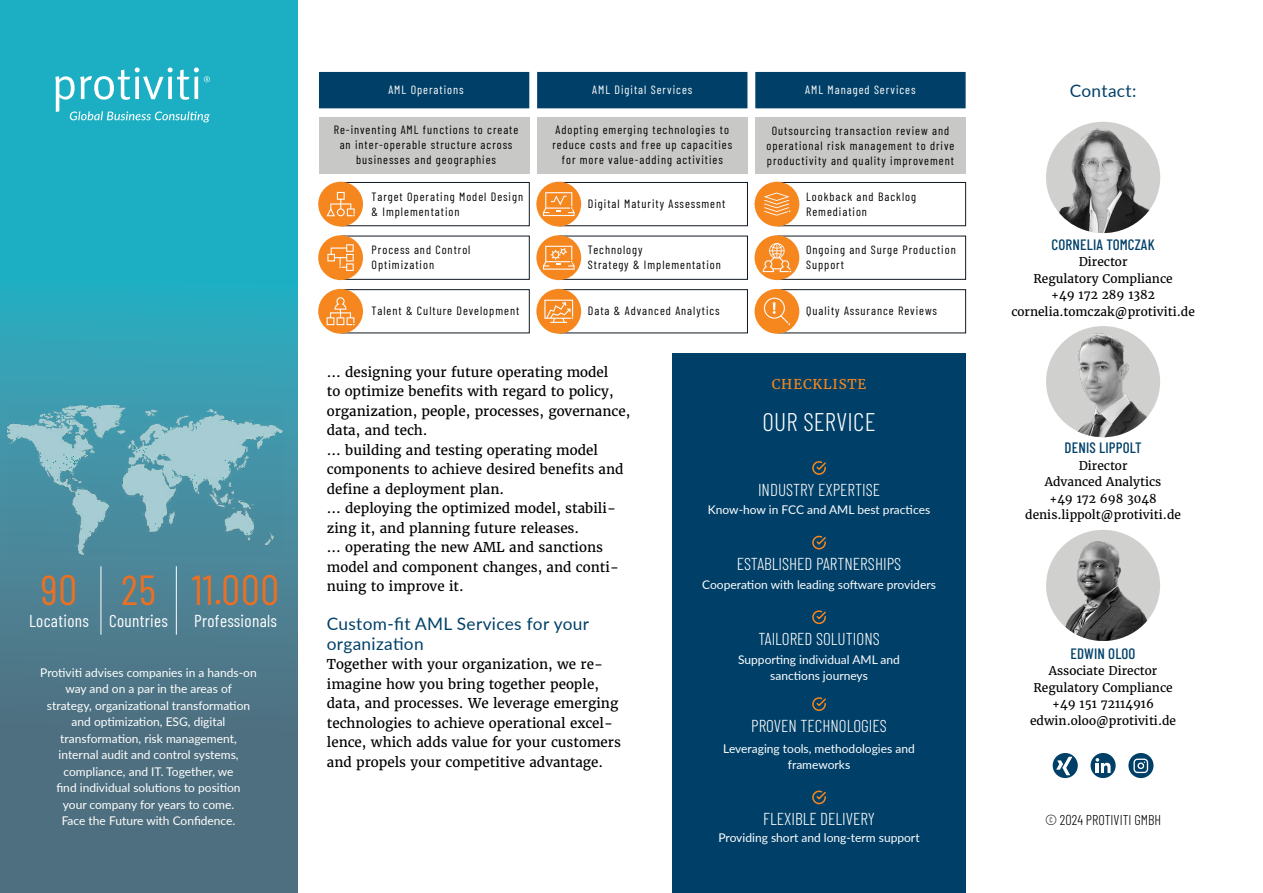
<style>
.page{position:relative;width:1263px;height:893px;background:#fff}
.page>*{position:absolute;margin:0;border:0;box-sizing:border-box;transform-origin:0 0}
.t1{font:42px "Barlow Condensed";letter-spacing:.02em;color:#ea7024}
.t2{font:300 25.5px "Barlow Condensed";letter-spacing:.01em;color:#fff}
.t3{font:300 17.25px "Barlow Condensed";color:#fff}
.t4{font:17.25px/19.5px "Lato";letter-spacing:.02em;color:#004068}
.t5{font:17.25px "Barlow Condensed";letter-spacing:.02em;color:#fff}
.t6{font:500 15px "Barlow Condensed";letter-spacing:.01em;color:#004068}
.t7{font:300 14.25px "Barlow Condensed";color:#000}
.t8{font:13.5px/19.5px "Merriweather";color:#000}
.t9{font:13.5px "Merriweather";letter-spacing:.06em;color:#f6871f}
.t10{font:12px/15px "Barlow Condensed";letter-spacing:.08em;color:#000}
.t11{font:12px/16.5px "Lato";color:#fff;text-align:center}
.t12{font:12px/16.5px "Merriweather";color:#000;text-align:center}
.t13{font:12px "Barlow Condensed";letter-spacing:.08em;color:#fff}
</style>
<div class="page">
<img style="left:1048px;top:122px;width:112px;height:111px">
<img style="left:1046px;top:326px;width:114px;height:111px">
<div style="left:672px;top:354px;width:294px;height:539px;background:#004068"></div>
<svg style="left:812px;top:461px;width:14px;height:14px"></svg>
<svg style="left:812px;top:535px;width:14px;height:15px"></svg>
<svg style="left:812px;top:610px;width:14px;height:15px"></svg>
<svg style="left:812px;top:697px;width:14px;height:14px"></svg>
<svg style="left:812px;top:790px;width:14px;height:15px"></svg>
<svg style="left:1128px;top:753px;width:25px;height:25px"></svg>
<svg style="left:1133px;top:759px;width:15px;height:14px"></svg>
<div style="left:1053px;top:753px;width:25px;height:25px;background:#004068;border-radius:50%"></div>
<svg style="left:1056px;top:757px;width:16px;height:18px"></svg>
<div style="left:1090px;top:753px;width:26px;height:25px;background:#004068;border-radius:50%"></div>
<svg style="left:1095px;top:758px;width:15px;height:15px"></svg>
<img style="left:1046px;top:530px;width:114px;height:111px">
<div style="left:341px;top:182px;width:188px;height:44px;border:1px solid #101820"></div>
<div style="left:341px;top:236px;width:188px;height:44px;border:1px solid #101820"></div>
<div style="left:341px;top:289px;width:188px;height:44px;border:1px solid #101820"></div>
<div style="left:319px;top:117px;width:210px;height:57px;background:#c8c9c7"></div>
<div style="left:559px;top:182px;width:189px;height:44px;border:1px solid #101820"></div>
<div style="left:559px;top:236px;width:189px;height:44px;border:1px solid #101820"></div>
<div style="left:559px;top:289px;width:189px;height:44px;border:1px solid #101820"></div>
<div style="left:537px;top:117px;width:210px;height:57px;background:#c8c9c7"></div>
<div style="left:319px;top:72px;width:647px;height:36px;background:#004068"></div>
<div style="left:777px;top:182px;width:189px;height:44px;border:1px solid #101820"></div>
<div style="left:777px;top:236px;width:189px;height:44px;border:1px solid #101820"></div>
<div style="left:777px;top:289px;width:189px;height:44px;border:1px solid #101820"></div>
<div style="left:755px;top:117px;width:211px;height:57px;background:#c8c9c7"></div>
<div style="left:318px;top:182px;width:45px;height:44px;background:#f6871f;border-radius:50%"></div>
<div style="left:536px;top:182px;width:45px;height:44px;background:#f6871f;border-radius:50%"></div>
<div style="left:754px;top:182px;width:45px;height:44px;background:#f6871f;border-radius:50%"></div>
<div style="left:318px;top:235px;width:45px;height:45px;background:#f6871f;border-radius:50%"></div>
<div style="left:536px;top:235px;width:45px;height:45px;background:#f6871f;border-radius:50%"></div>
<div style="left:754px;top:235px;width:45px;height:45px;background:#f6871f;border-radius:50%"></div>
<div style="left:318px;top:289px;width:45px;height:45px;background:#f6871f;border-radius:50%"></div>
<div style="left:536px;top:289px;width:45px;height:45px;background:#f6871f;border-radius:50%"></div>
<div style="left:754px;top:289px;width:45px;height:45px;background:#f6871f;border-radius:50%"></div>
<svg style="left:754px;top:182px;width:50px;height:34px"></svg>
<svg style="left:318px;top:235px;width:48px;height:38px"></svg>
<svg style="left:318px;top:181px;width:50px;height:37px"></svg>
<svg style="left:536px;top:235px;width:51px;height:36px"></svg>
<svg style="left:536px;top:181px;width:51px;height:37px"></svg>
<svg style="left:754px;top:288px;width:48px;height:38px"></svg>
<svg style="left:318px;top:288px;width:50px;height:38px"></svg>
<svg style="left:754px;top:235px;width:50px;height:38px"></svg>
<svg style="left:536px;top:289px;width:50px;height:34px"></svg>
<svg style="left:0;top:0;width:297px;height:893px;background:#3792a4"></svg>
<img style="left:7px;top:405px;width:275px;height:150px">
<svg style="left:55px;top:68px;width:155px;height:54px;background:#49bfcf"></svg>
<hr style="left:101px;top:566px;width:1px;height:69px;background:#fff">
<hr style="left:176px;top:566px;width:1px;height:69px;background:#fff">
<h1 class="t1" style="left:41px;top:560px;width:38px">90</h1>
<p class="t5" style="left:29px;top:609px;width:61px">Locations</p>
<h1 class="t1" style="left:121px;top:560px;width:36px">25</h1>
<p class="t5" style="left:109px;top:609px;width:60px">Countries</p>
<h1 class="t1" style="left:192px;top:560px;width:89px">11.000</h1>
<p class="t5" style="left:194px;top:609px;width:84px">Professionals</p>
<p class="t11" style="left:40px;top:664px;width:218px">Protiviti advises companies in a hands-on way and on a par in the areas of<br>strategy, organizational transformation and optimization, ESG, digital transformation, risk management, internal audit and control systems, compliance, and IT. Together, we<br>find individual solutions to position<br>your company for years to come.<br>Face the Future with Confidence.</p>
<p class="t13" style="left:388px;top:81px;width:77px">AML Operations</p>
<p class="t10" style="left:334px;top:122px;width:186px;text-align:center">Re-inventing AML functions to create an inter-operable structure across businesses and geographies</p>
<p class="t10" style="left:372px;top:188px;width:153px">Target Operating Model Design &amp; Implementation</p>
<p class="t10" style="left:372px;top:242px;width:100px">Process and Control<br>Optimization</p>
<p class="t10" style="left:372px;top:303px;width:149px">Talent &amp; Culture Development</p>
<p class="t13" style="left:592px;top:81px;width:102px">AML Digital Services</p>
<p class="t13" style="left:805px;top:81px;width:112px">AML Managed Services</p>
<p class="t10" style="left:552px;top:122px;width:181px;text-align:center">Adopting emerging technologies to reduce costs and free up capacities for more value-adding activities</p>
<p class="t10" style="left:766px;top:122px;width:189px;text-align:center">Outsourcing transaction review and operational risk management to drive productivity and quality improvement</p>
<p class="t10" style="left:588px;top:196px;width:139px">Digital Maturity Assessment</p>
<p class="t10" style="left:588px;top:242px;width:135px">Technology<br>Strategy &amp; Implementation</p>
<p class="t10" style="left:588px;top:303px;width:133px">Data &amp; Advanced Analytics</p>
<p class="t10" style="left:806px;top:188px;width:112px">Lookback and Backlog<br>Remediation</p>
<p class="t10" style="left:806px;top:242px;width:151px">Ongoing and Surge Production<br>Support</p>
<p class="t10" style="left:806px;top:303px;width:133px">Quality Assurance Reviews</p>
<p class="t8" style="left:327px;top:362px;width:305px">… designing your future operating model<br>to optimize benefits with regard to policy, organization, people, processes, governance, data, and tech.<br>… building and testing operating model components to achieve desired benefits and define a deployment plan.<br>… deploying the optimized model, stabili&shy;zing it, and planning future releases.<br>… operating the new AML and sanctions model and component changes, and conti&shy;nuing to improve it.</p>
<p class="t4" style="left:327px;top:614px;width:264px">Custom-fit AML Services for your organization</p>
<p class="t8" style="left:327px;top:655px;width:296px">Together with your organization, we re&shy;imagine how you bring together people, data, and processes. We leverage emerging technologies to achieve operational excel&shy;lence, which adds value for your customers and propels your competitive advantage.</p>
<p class="t9" style="left:772px;top:376px;width:96px">CHECKLISTE</p>
<h2 class="t2" style="left:762px;top:404px;width:115px">OUR SERVICE</h2>
<p class="t3" style="left:758px;top:477px;width:124px">INDUSTRY EXPERTISE</p>
<p class="t11" style="left:708px;top:501px;width:224px">Know-how in FCC and AML best practices</p>
<p class="t3" style="left:737px;top:552px;width:166px">ESTABLISHED PARTNERSHIPS</p>
<p class="t11" style="left:702px;top:576px;width:235px">Cooperation with leading software providers</p>
<p class="t3" style="left:758px;top:627px;width:123px">TAILORED SOLUTIONS</p>
<p class="t11" style="left:738px;top:651px;width:163px">Supporting individual AML and sanctions journeys</p>
<p class="t3" style="left:751px;top:713px;width:137px">PROVEN TECHNOLOGIES</p>
<p class="t11" style="left:723px;top:740px;width:193px">Leveraging tools, methodologies and frameworks</p>
<p class="t3" style="left:763px;top:807px;width:113px">FLEXIBLE DELIVERY</p>
<p class="t11" style="left:718px;top:829px;width:203px">Providing short and long-term support</p>
<p class="t4" style="left:1070px;top:80px;width:68px">Contact:</p>
<p class="t6" style="left:1051px;top:234px;width:105px">CORNELIA TOMCZAK</p>
<p class="t12" style="left:1011px;top:254px;width:185px">Director<br>Regulatory Compliance<br>+49 172 289 1382 cornelia.tomczak@protiviti.de</p>
<p class="t6" style="left:1065px;top:437px;width:78px">DENIS LIPPOLT</p>
<p class="t12" style="left:1025px;top:457px;width:157px">Director<br>Advanced Analytics<br>+49 172 698 3048 denis.lippolt@protiviti.de</p>
<p class="t6" style="left:1070px;top:642px;width:66px">EDWIN OLOO</p>
<p class="t12" style="left:1030px;top:662px;width:147px">Associate Director<br>Regulatory Compliance +49 151 72114916 edwin.oloo@protiviti.de</p>
<p class="t7" style="left:1045px;top:810px;width:118px">© 2024 PROTIVITI GMBH</p>
</div>
